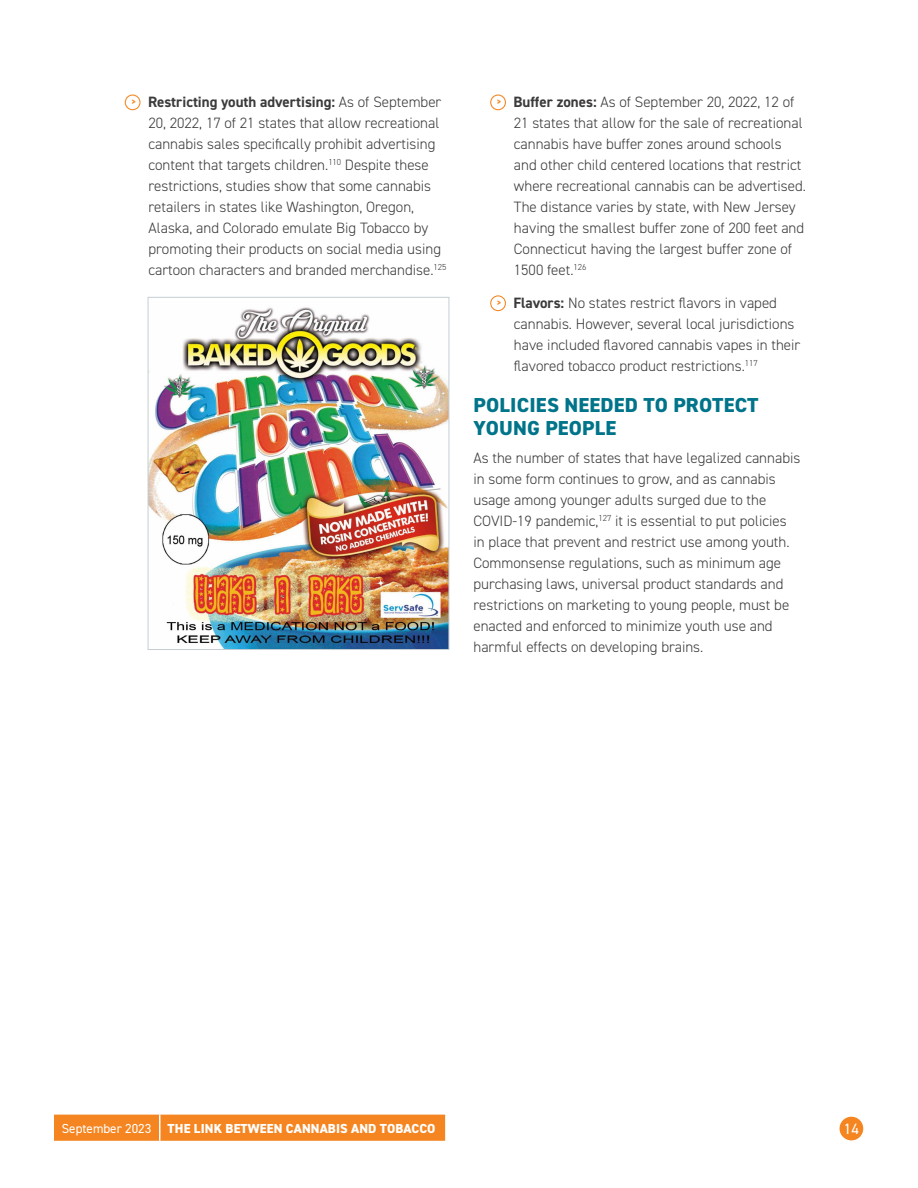
<style>
.page{position:relative;width:918px;height:1188px;background:#fff}
.page>*{position:absolute;margin:0;border:0;box-sizing:border-box;transform-origin:0 0}
.t1{font:800 20.25px/22.5px "DIN2014";letter-spacing:.01em;color:#00748a}
.Body{font:300 15px/21px "DIN2014";color:#3c3a3b}
.t2{font:15px "DIN2014";color:#fff}
.t3{font:800 13.05px "DIN2014";letter-spacing:.01em;color:#fff}
.t4{font:700 9.6px "DIN2014";color:#f58520}
.s1{font-weight:700}
.s2{font-weight:400}
</style>
<div class="page">
<div style="left:840px;top:1117px;width:23px;height:23px;background:#f58520;border-radius:50%"></div>
<div style="left:54px;top:1115px;width:391px;height:26px;background:#f58520"></div>
<div style="left:125px;top:95px;width:16px;height:15px;border:1px solid #f58520;border-radius:50%"></div>
<img style="left:150px;top:307px;width:297px;height:341px">
<div style="left:148px;top:297px;width:301px;height:353px;border:1px solid #c5ced3"></div>
<div style="left:490px;top:95px;width:16px;height:15px;border:1px solid #f58520;border-radius:50%"></div>
<div style="left:490px;top:295px;width:16px;height:16px;border:1px solid #f58520;border-radius:50%"></div>
<p class="t4" style="left:131px;top:95px;width:7px">&gt;</p>
<p class="Body" style="left:148px;top:92px;width:300px"><span class="s1">Restricting youth advertising:</span> As of September 20, 2022, 17 of 21 states that allow recreational cannabis sales specifically prohibit advertising content that targets children.<sup>110</sup> Despite these restrictions, studies show that some cannabis retailers in states like Washington, Oregon, Alaska, and Colorado emulate Big Tobacco by promoting their products on social media using cartoon characters and branded merchandise.<sup>125</sup></p>
<p class="t4" style="left:497px;top:95px;width:7px">&gt;</p>
<p class="Body" style="left:513px;top:92px;width:294px"><span class="s1">Buffer zones:</span> As of September 20, 2022, 12 of 21 states that allow for the sale of recreational cannabis have buffer zones around schools and other child centered locations that restrict where recreational cannabis can be advertised.<br>The distance varies by state, with New Jersey having the smallest buffer zone of 200 feet and Connecticut having the largest buffer zone of 1500 feet.<sup>126</sup></p>
<p class="t4" style="left:497px;top:296px;width:7px">&gt;</p>
<p class="Body" style="left:513px;top:293px;width:288px"><span class="s1">Flavors:</span> No states restrict flavors in vaped cannabis. However, several local jurisdictions have included flavored cannabis vapes in their flavored tobacco product restrictions.<sup>117</sup></p>
<h2 class="t1" style="left:474px;top:394px;width:286px">POLICIES NEEDED TO PROTECT<br>YOUNG PEOPLE</h2>
<p class="Body" style="left:473px;top:447px;width:328px">As the number of states that have legalized cannabis in some form continues to grow, and as cannabis usage among younger adults surged due to the COVID-19 pandemic,<sup>127</sup> it is essential to put policies in place that prevent and restrict use among youth.<br>Commonsense regulations, such as minimum age purchasing laws, universal product standards and restrictions on marketing to young people, must be enacted and enforced to minimize youth use and harmful effects on developing brains.</p>
<p class="t3" style="left:62px;top:1120px;width:375px"><span class="s2">September 2023</span> THE LINK BETWEEN CANNABIS AND TOBACCO</p>
<p class="t2" style="left:844px;top:1119px;width:16px">14</p>
</div>
